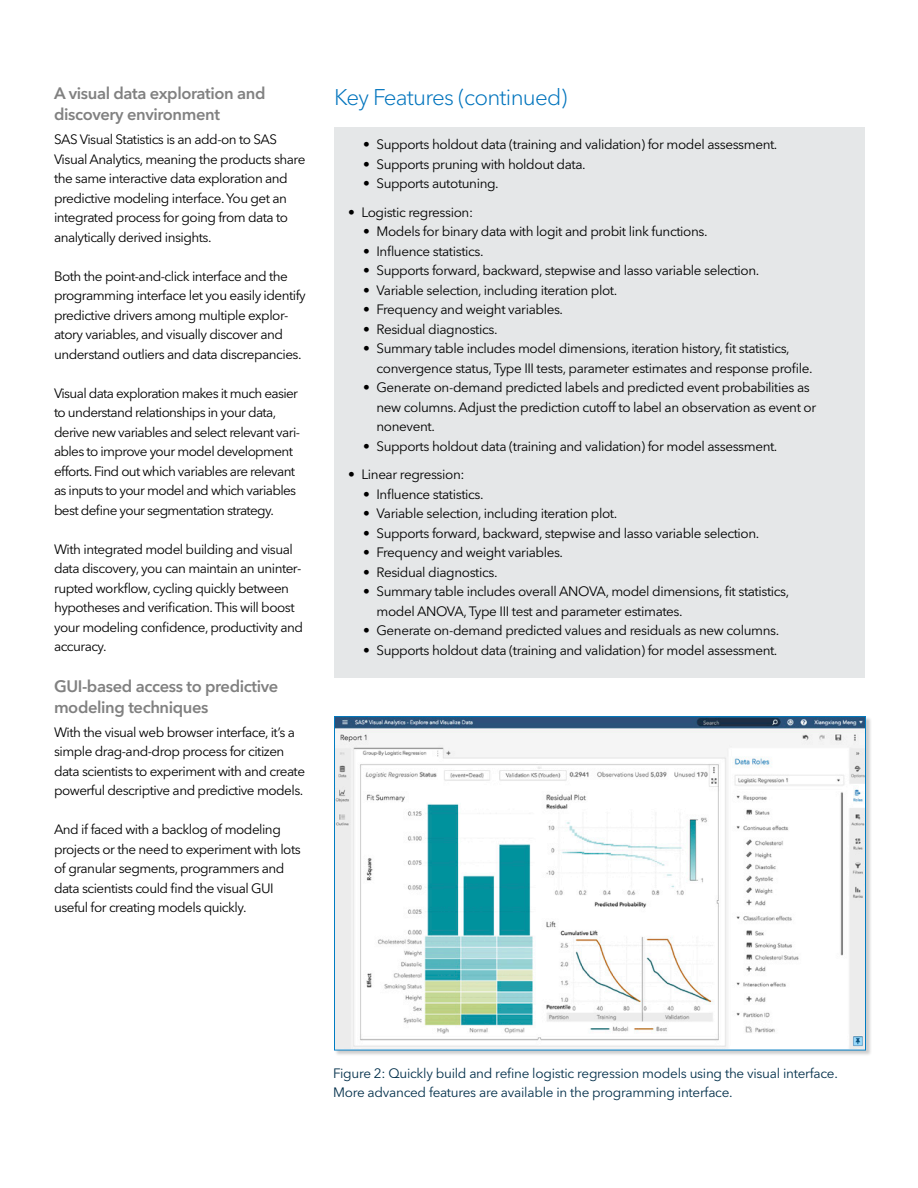
<style>
.page{position:relative;width:918px;height:1188px;background:#fff}
.page>*{position:absolute;margin:0;border:0;box-sizing:border-box;transform-origin:0 0}
.Subhead-1_Cobalt{font:300 22.5px "Avenir Next W1 G";letter-spacing:-.035em;color:#0074bd}
.Subhead-2_Slate{font:600 16.5px/21px "Avenir Next W1 G";letter-spacing:-.02em;color:#818181}
.Body{font:13.5px/19.5px "Avenir Next W1 G";letter-spacing:-.04em;color:#000}
.Key_Feature_Bullet{font:13.5px/19.5px "Avenir Next W1 G";letter-spacing:-.03em;color:#000}
.Figure_Caption_-_col{font:13.5px/19.5px "Avenir Next W1 G";letter-spacing:-.02em;color:#03304b}
.Key_Feature_Bullets{font:13.5px "Avenir Next W1 G";letter-spacing:-.03em;color:#000}
</style>
<div class="page">
<div style="left:334px;top:127px;width:532px;height:550px;background:#e5e7e8"></div>
<div style="left:334px;top:716px;width:538px;height:340px;background:#000;opacity:.2"></div>
<img style="left:336px;top:718px;width:528px;height:330px">
<p class="Subhead-2_Slate" style="left:54px;top:83px;width:213px">A visual data exploration and discovery environment</p>
<p class="Body" style="left:54px;top:130px;width:253px">SAS Visual Statistics is an add-on to SAS Visual Analytics, meaning the products share the same interactive data exploration and predictive modeling interface. You get an integrated process for going from data to analytically derived insights.</p>
<p class="Body" style="left:54px;top:267px;width:253px">Both the point-and-click interface and the programming interface let you easily identify predictive drivers among multiple explor&shy;atory variables, and visually discover and understand outliers and data discrepancies.</p>
<p class="Body" style="left:54px;top:384px;width:248px">Visual data exploration makes it much easier to understand relationships in your data, derive new variables and select relevant vari&shy;ables to improve your model development efforts. Find out which variables are relevant as inputs to your model and which variables best define your segmentation strategy.</p>
<p class="Body" style="left:54px;top:540px;width:251px">With integrated model building and visual data discovery, you can maintain an uninter&shy;rupted workflow, cycling quickly between hypotheses and verification. This will boost your modeling confidence, productivity and accuracy.</p>
<p class="Subhead-2_Slate" style="left:54px;top:676px;width:226px">GUI-based access to predictive modeling techniques</p>
<p class="Body" style="left:54px;top:723px;width:253px">With the visual web browser interface, it’s a simple drag-and-drop process for citizen data scientists to experiment with and create powerful descriptive and predictive models.</p>
<p class="Body" style="left:54px;top:820px;width:248px">And if faced with a backlog of modeling projects or the need to experiment with lots of granular segments, programmers and data scientists could find the visual GUI useful for creating models quickly.</p>
<p class="Subhead-1_Cobalt" style="left:334px;top:83px;width:235px">Key Features (continued)</p>
<p class="Key_Feature_Bullet" style="left:363px;top:135px;width:416px">• Supports holdout data (training and validation) for model assessment.</p>
<p class="Key_Feature_Bullet" style="left:363px;top:154px;width:224px">• Supports pruning with holdout data.</p>
<p class="Key_Feature_Bullet" style="left:363px;top:174px;width:137px">• Supports autotuning.</p>
<p class="Key_Feature_Bullets" style="left:348px;top:204px;width:127px">• Logistic regression:</p>
<p class="Key_Feature_Bullet" style="left:363px;top:222px;width:346px">• Models for binary data with logit and probit link functions.</p>
<p class="Key_Feature_Bullet" style="left:363px;top:241px;width:122px">• Influence statistics.</p>
<p class="Key_Feature_Bullet" style="left:363px;top:261px;width:398px">• Supports forward, backward, stepwise and lasso variable selection.</p>
<p class="Key_Feature_Bullet" style="left:363px;top:280px;width:256px">• Variable selection, including iteration plot.</p>
<p class="Key_Feature_Bullet" style="left:363px;top:300px;width:202px">• Frequency and weight variables.</p>
<p class="Key_Feature_Bullet" style="left:363px;top:319px;width:136px">• Residual diagnostics.</p>
<p class="Key_Feature_Bullet" style="left:376px;top:339px;width:438px;text-indent:-14px">• Summary table includes model dimensions, iteration history, fit statistics, convergence status, Type III tests, parameter estimates and response profile.</p>
<p class="Key_Feature_Bullet" style="left:376px;top:378px;width:441px;text-indent:-14px">• Generate on-demand predicted labels and predicted event probabilities as new columns. Adjust the prediction cutoff to label an observation as event or nonevent.</p>
<p class="Key_Feature_Bullet" style="left:363px;top:436px;width:416px">• Supports holdout data (training and validation) for model assessment.</p>
<p class="Key_Feature_Bullets" style="left:348px;top:467px;width:118px">• Linear regression:</p>
<p class="Key_Feature_Bullet" style="left:363px;top:484px;width:122px">• Influence statistics.</p>
<p class="Key_Feature_Bullet" style="left:363px;top:504px;width:256px">• Variable selection, including iteration plot.</p>
<p class="Key_Feature_Bullet" style="left:363px;top:523px;width:398px">• Supports forward, backward, stepwise and lasso variable selection.</p>
<p class="Key_Feature_Bullet" style="left:363px;top:543px;width:202px">• Frequency and weight variables.</p>
<p class="Key_Feature_Bullet" style="left:363px;top:562px;width:136px">• Residual diagnostics.</p>
<p class="Key_Feature_Bullet" style="left:376px;top:582px;width:414px;text-indent:-14px">• Summary table includes overall ANOVA, model dimensions, fit statistics, model ANOVA, Type III test and parameter estimates.</p>
<p class="Key_Feature_Bullet" style="left:363px;top:621px;width:418px">• Generate on-demand predicted values and residuals as new columns.</p>
<p class="Key_Feature_Bullet" style="left:363px;top:640px;width:416px">• Supports holdout data (training and validation) for model assessment.</p>
<p class="Figure_Caption_-_col" style="left:333px;top:1063px;width:506px">Figure 2: Quickly build and refine logistic regression models using the visual interface.<br>More advanced features are available in the programming interface.</p>
</div>
